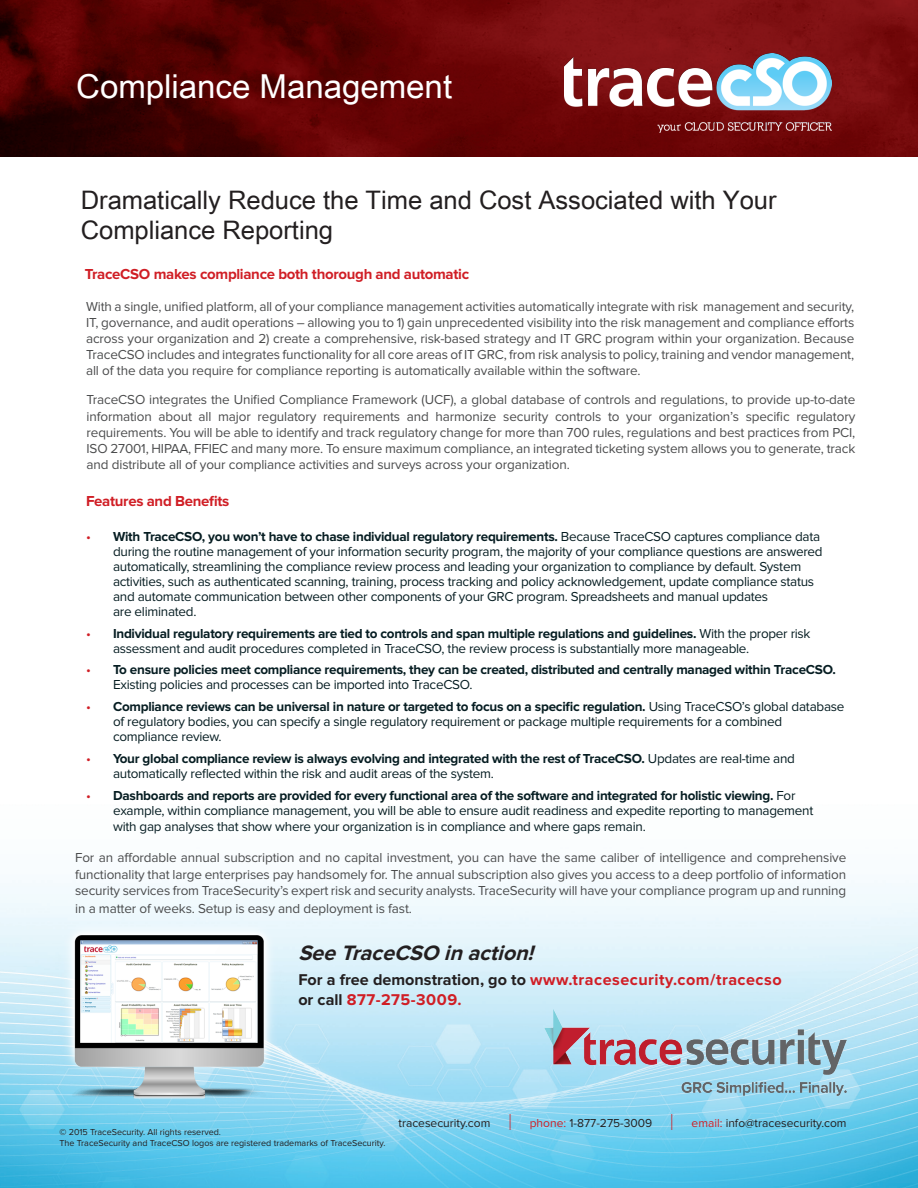
<style>
.page{position:relative;width:918px;height:1188px;background:#fff}
.page>*{position:absolute;margin:0;border:0;box-sizing:border-box;transform-origin:0 0}
.t1{font:33px "Arial Unicode MS";color:#fff}
.t2{font:25.5px/30.6px "Arial Unicode MS";color:#231f20}
.t3{font:italic 700 21.6px "Proxima Nova";color:#231f20}
.t4{font:700 16.2px "Proxima Nova";letter-spacing:.03em;color:#d01e25}
.t5{font:700 15px "Proxima Nova";letter-spacing:-.02em;color:#d01e25}
.t6{font:13.5px/16.2px "Proxima Nova";letter-spacing:-.01em;color:#4b4c4d;text-align:justify}
.t7{font:13.5px/15px "Proxima Nova";letter-spacing:-.02em;color:#061d22}
.t8{font:700 13.5px/15px "Proxima Nova";letter-spacing:-.02em;color:#061d22}
.t9{font:12px "Proxima Nova";color:#231f20}
.t10{font:9px/10.8px "Proxima Nova";color:#231f20}
.s1{color:#d01e25}
.s2{font-weight:700}
.s3{font-weight:400;color:#d01e25}
.s4{font-weight:400}
.s5{color:#231f20}
.s6{font-size:24px;color:#d01e25}
</style>
<div class="page">
<img style="left:0;top:880px;width:918px;height:308px">
<img style="left:0;top:0;width:918px;height:157px">
<img style="left:545px;top:1010px;width:301px;height:86px">
<img style="left:564px;top:53px;width:267px;height:79px">
<img style="left:0;top:884px;width:376px;height:228px">
<p class="t1" style="left:76px;top:63px;width:377px">Compliance Management</p>
<p class="t2" style="left:81px;top:184px;width:697px">Dramatically Reduce the Time and Cost Associated with Your<br>Compliance Reporting</p>
<p class="t5" style="left:85px;top:266px;width:386px">TraceCSO makes compliance both thorough and automatic</p>
<p class="t6" style="left:86px;top:298px;width:770px">With a single, unified platform, all of your compliance management activities automatically integrate with risk management and security, IT, governance, and audit operations – allowing you to 1) gain unprecedented visibility into the risk management and compliance efforts across your organization and 2) create a comprehensive, risk-based strategy and IT GRC program within your organization. Because TraceCSO includes and integrates functionality for all core areas of IT GRC, from risk analysis to policy, training and vendor management, all of the data you require for compliance reporting is automatically available within the software.</p>
<p class="t6" style="left:87px;top:392px;width:770px">TraceCSO integrates the Unified Compliance Framework (UCF), a global database of controls and regulations, to provide up-to-date information about all major regulatory requirements and harmonize security controls to your organization’s specific regulatory requirements. You will be able to identify and track regulatory change for more than 700 rules, regulations and best practices from PCI, ISO 27001, HIPAA, FFIEC and many more. To ensure maximum compliance, an integrated ticketing system allows you to generate, track and distribute all of your compliance activities and surveys across your organization.</p>
<p class="t5" style="left:86px;top:492px;width:145px">Features and Benefits</p>
<p class="t7" style="left:113px;top:529px;width:711px;text-indent:-27px"><span class="s1">•</span> <span class="s2">With TraceCSO, you won’t have to chase individual regulatory requirements.</span> Because TraceCSO captures compliance data during the routine management of your information security program, the majority of your compliance questions are answered automatically, streamlining the compliance review process and leading your organization to compliance by default. System activities, such as authenticated scanning, training, process tracking and policy acknowledgement, update compliance status and automate communication between other components of your GRC program. Spreadsheets and manual updates<br>are eliminated.</p>
<p class="t7" style="left:113px;top:626px;width:699px;text-indent:-27px"><span class="s1">•</span> <span class="s2">Individual regulatory requirements are tied to controls and span multiple regulations and guidelines.</span> With the proper risk assessment and audit procedures completed in TraceCSO, the review process is substantially more manageable.</p>
<p class="t8" style="left:113px;top:663px;width:724px;text-indent:-27px"><span class="s3">•</span> To ensure policies meet compliance requirements, they can be created, distributed and centrally managed within TraceCSO.<br><span class="s4">Existing policies and processes can be imported into TraceCSO.</span></p>
<p class="t7" style="left:113px;top:699px;width:733px;text-indent:-27px"><span class="s1">•</span> <span class="s2">Compliance reviews can be universal in nature or targeted to focus on a specific regulation.</span> Using TraceCSO’s global database of regulatory bodies, you can specify a single regulatory requirement or package multiple requirements for a combined compliance review.</p>
<p class="t7" style="left:113px;top:751px;width:683px;text-indent:-27px"><span class="s1">•</span> <span class="s2">Your global compliance review is always evolving and integrated with the rest of TraceCSO.</span> Updates are real-time and automatically reflected within the risk and audit areas of the system.</p>
<p class="t7" style="left:113px;top:788px;width:702px;line-height:15.6px;text-indent:-27px"><span class="s1">•</span> <span class="s2">Dashboards and reports are provided for every functional area of the software and integrated for holistic viewing.</span> For example, within compliance management, you will be able to ensure audit readiness and expedite reporting to management with gap analyses that show where your organization is in compliance and where gaps remain.</p>
<p class="t6" style="left:75px;top:850px;width:773px">For an affordable annual subscription and no capital investment, you can have the same caliber of intelligence and comprehensive functionality that large enterprises pay handsomely for. The annual subscription also gives you access to a deep portfolio of information security services from TraceSecurity’s expert risk and security analysts. TraceSecurity will have your compliance program up and running</p>
<p class="t6" style="left:75px;top:900px;width:338px">in a matter of weeks. Setup is easy and deployment is fast.</p>
<p class="t3" style="left:298px;top:940px;width:243px">SeeTraceCSO inaction!</p>
<p class="t4" style="left:298px;top:970px;width:485px"><span class="s5">For a free demonstration, go to</span> www.tracesecurity.com/tracecso</p>
<p class="t4" style="left:298px;top:990px;width:165px"><span class="s5">or call</span> 877-275-3009.</p>
<p class="t10" style="left:59px;top:1127px;width:328px"><span class="s2">©</span> 2015 TraceSecurity. All rights reserved.<br>The TraceSecurity and TraceCSO logos are registered trademarks of TraceSecurity.</p>
<p class="t9" style="left:399px;top:1116px;width:114px">tracesecurity.com <span class="s6">I</span></p>
<p class="t9" style="left:530px;top:1116px;width:145px"><span class="s1">phone:</span> 1-877-275-3009 <span class="s6">I</span></p>
<p class="t9" style="left:692px;top:1116px;width:156px"><span class="s1">email:</span> info@tracesecurity.com</p>
</div>
